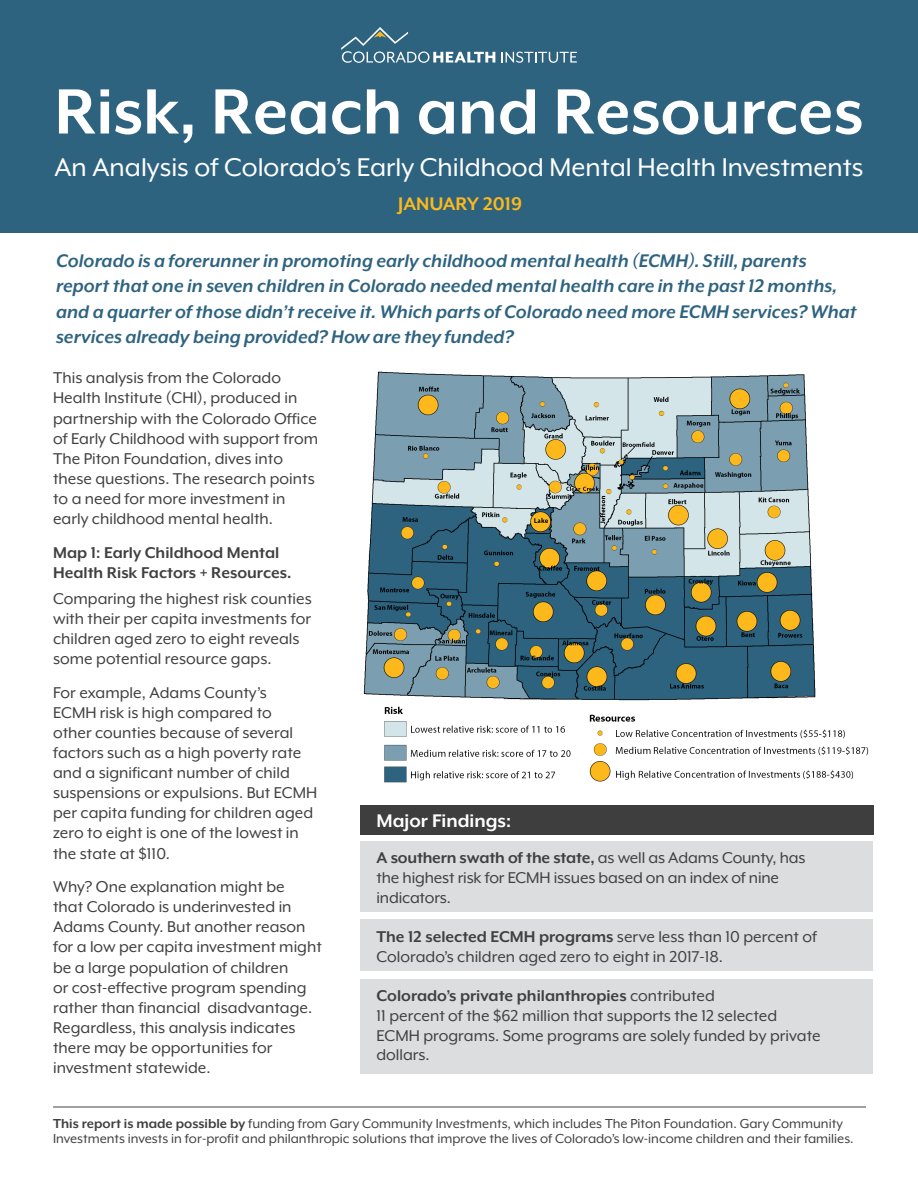
<style>
.page{position:relative;width:918px;height:1188px;background:#fff}
.page>*{position:absolute;margin:0;border:0;box-sizing:border-box;transform-origin:0 0}
.t1{font:700 73.5px "Mr Eaves XL Mod OT";color:#fff}
.t2{font:29.55px "Mr Eaves XL Mod OT";color:#fff}
.t3{font:italic 700 21px/25.5px "Mr Eaves XL Mod OT";color:#2e6380}
.t4{font:700 21px "Mr Eaves XL Mod OT";color:#fff}
.t5{font:700 21px "Mr Eaves XL Mod OT";color:#fdb91b}
.t6{font:18px/20.1px "Mr Eaves XL Mod OT";color:#404042}
.t7{font:700 18px/20.1px "Mr Eaves XL Mod OT";color:#404042}
.t8{font:15px/15px "Mr Eaves XL Mod OT";color:#404042}
.s1{font-weight:700}
</style>
<div class="page">
<div style="left:360px;top:806px;width:514px;height:29px;background:#3e3e3f"></div>
<div style="left:360px;top:842px;width:513px;height:70px;background:#dcdddf"></div>
<div style="left:360px;top:919px;width:513px;height:51px;background:#dcdddf"></div>
<div style="left:360px;top:979px;width:513px;height:94px;background:#dcdddf"></div>
<div style="left:0;top:0;width:918px;height:232px;background:#2e6380"></div>
<img style="left:363px;top:371px;width:506px;height:412px">
<svg style="left:502px;top:52px;width:75px;height:11px"></svg>
<svg style="left:341px;top:27px;width:154px;height:36px"></svg>
<hr style="left:53px;top:1107px;width:813px;height:1px;background:#404042">
<p class="t1" style="left:54px;top:75px;width:811px">Risk, Reach and Resources</p>
<p class="t2" style="left:54px;top:152px;width:811px">An Analysis of Colorado’s Early Childhood Mental Health Investments</p>
<p class="t5" style="left:398px;top:193px;width:126px">JANUARY 2019</p>
<p class="t3" style="left:56px;top:248px;width:802px">Colorado is a forerunner in promoting early childhood mental health (ECMH). Still, parents report that one in seven children in Colorado needed mental health care in the past 12 months, and a quarter of those didn’t receive it. Which parts of Colorado need more ECMH services? What services already being provided? How are they funded?</p>
<p class="t6" style="left:53px;top:368px;width:267px">This analysis from the Colorado Health Institute (CHI), produced in partnership with the Colorado Office of Early Childhood with support from The Piton Foundation, dives into these questions. The research points to a need for more investment in early childhood mental health.</p>
<p class="t7" style="left:53px;top:542px;width:240px">Map 1: Early Childhood Mental<br>Health Risk Factors + Resources.</p>
<p class="t6" style="left:53px;top:588px;width:260px">Comparing the highest risk counties with their per capita investments for children aged zero to eight reveals some potential resource gaps.</p>
<p class="t6" style="left:53px;top:682px;width:266px">For example, Adams County’s<br>ECMH risk is high compared to<br>other counties because of several factors such as a high poverty rate and a significant number of child suspensions or expulsions. But ECMH per capita funding for children aged zero to eight is one of the lowest in the state at $110.</p>
<p class="t6" style="left:53px;top:877px;width:270px">Why? One explanation might be<br>that Colorado is underinvested in Adams County. But another reason for a low per capita investment might be a large population of children<br>or cost-effective program spending rather than financial disadvantage.<br>Regardless, this analysis indicates there may be opportunities for investment statewide.</p>
<p class="t4" style="left:376px;top:810px;width:136px">Major Findings:</p>
<p class="t6" style="left:376px;top:848px;width:431px"><span class="s1">A southern swath of the state,</span> as well as Adams County, has the highest risk for ECMH issues based on an index of nine indicators.</p>
<p class="t6" style="left:376px;top:927px;width:442px"><span class="s1">The 12 selected ECMH programs</span> serve less than 10 percent of<br>Colorado’s children aged zero to eight in 2017-18.</p>
<p class="t6" style="left:376px;top:986px;width:446px"><span class="s1">Colorado’s private philanthropies</span> contributed<br>11 percent of the $62 million that supports the 12 selected ECMH programs. Some programs are solely funded by private dollars.</p>
<p class="t8" style="left:53px;top:1116px;width:802px"><span class="s1">This report is made possible by</span> funding from Gary Community Investments, which includes The Piton Foundation. Gary Community<br>Investments invests in for-profit and philanthropic solutions that improve the lives of Colorado’s low-income children and their families.</p>
</div>
